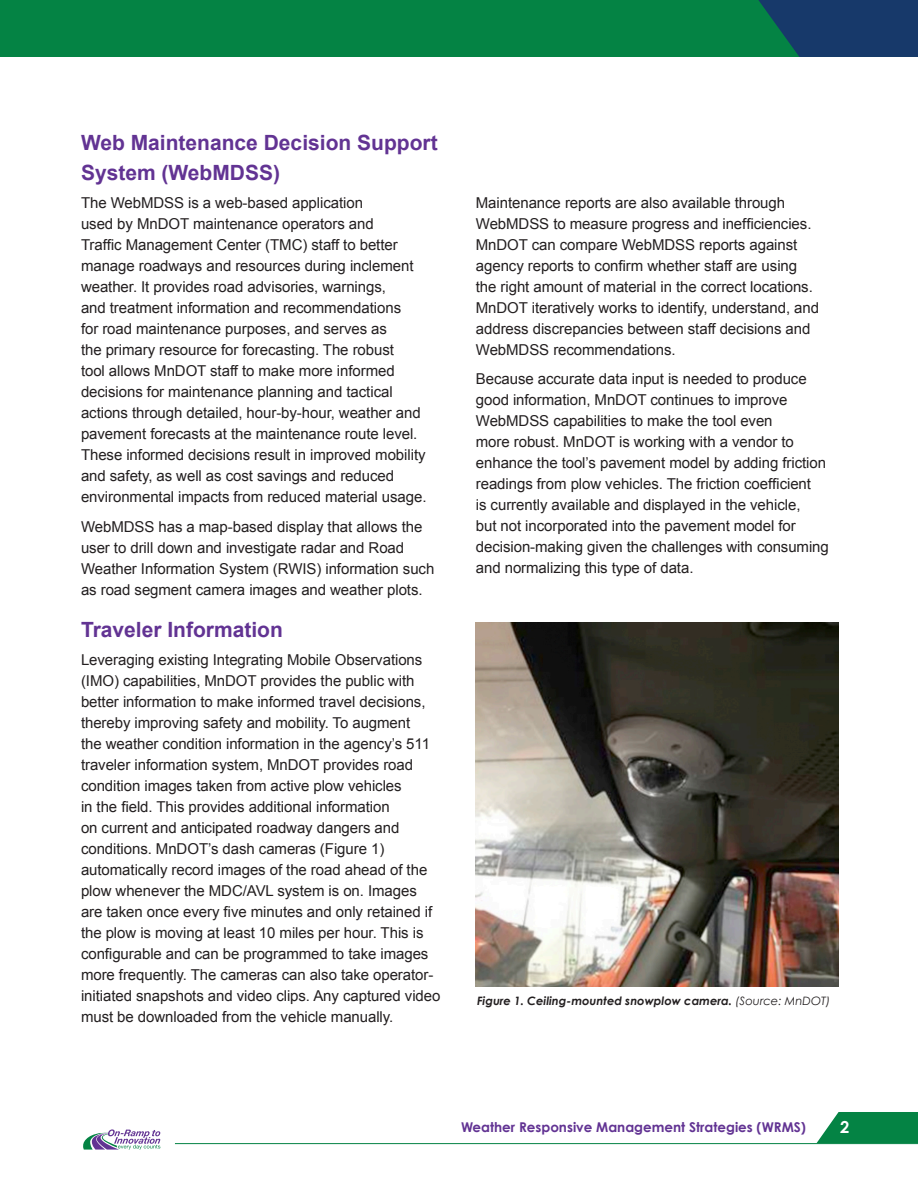
<style>
.page{position:relative;width:918px;height:1188px;background:#fff}
.page>*{position:absolute;margin:0;border:0;box-sizing:border-box;transform-origin:0 0}
.t1{font:700 21px/30px "Arial";color:#623393}
.t2{font:700 16.5px "Century Gothic";color:#fff}
.t3{font:15px/21px "Arial";letter-spacing:-.005em;color:#231f20}
.t4{font:700 13.5px "Century Gothic";color:#623393}
.t5{font:italic 700 11.55px "Century Gothic";color:#231f20}
.s1{font-weight:400}
</style>
<div class="page">
<svg style="left:816px;top:1112px;width:102px;height:31px"></svg>
<hr style="left:175px;top:1143px;width:743px;height:1px;background:#048344">
<svg style="left:83px;top:1129px;width:77px;height:21px"></svg>
<div style="left:0;top:0;width:918px;height:57px;background:#048344"></div>
<svg style="left:758px;top:0;width:160px;height:57px"></svg>
<img style="left:476px;top:622px;width:362px;height:365px">
<h2 class="t1" style="left:81px;top:129px;width:358px">Web Maintenance Decision Support<br>System (WebMDSS)</h2>
<p class="t3" style="left:81px;top:192px;width:347px">The WebMDSS is a web-based application<br>used by MnDOT maintenance operators and<br>Traffic Management Center (TMC) staff to better manage roadways and resources during inclement weather. It provides road advisories, warnings,<br>and treatment information and recommendations<br>for road maintenance purposes, and serves as<br>the primary resource for forecasting. The robust<br>tool allows MnDOT staff to make more informed decisions for maintenance planning and tactical actions through detailed, hour-by-hour, weather and pavement forecasts at the maintenance route level.<br>These informed decisions result in improved mobility and safety, as well as cost savings and reduced environmental impacts from reduced material usage.</p>
<p class="t3" style="left:81px;top:516px;width:355px">WebMDSS has a map-based display that allows the user to drill down and investigate radar and Road Weather Information System (RWIS) information such as road segment camera images and weather plots.</p>
<h2 class="t1" style="left:81px;top:616px;width:203px">Traveler Information</h2>
<p class="t3" style="left:81px;top:649px;width:361px">Leveraging existing Integrating Mobile Observations (IMO) capabilities, MnDOT provides the public with better information to make informed travel decisions, thereby improving safety and mobility. To augment<br>the weather condition information in the agency’s 511 traveler information system, MnDOT provides road condition images taken from active plow vehicles<br>in the field. This provides additional information<br>on current and anticipated roadway dangers and conditions. MnDOT’s dash cameras (Figure 1) automatically record images of the road ahead of the plow whenever the MDC/AVL system is on. Images are taken once every five minutes and only retained if the plow is moving at least 10 miles per hour. This is configurable and can be programmed to take images more frequently. The cameras can also take operator&shy;initiated snapshots and video clips. Any captured video must be downloaded from the vehicle manually.</p>
<p class="t3" style="left:476px;top:192px;width:345px">Maintenance reports are also available through WebMDSS to measure progress and inefficiencies.<br>MnDOT can compare WebMDSS reports against agency reports to confirm whether staff are using the right amount of material in the correct locations.<br>MnDOT iteratively works to identify, understand, and address discrepancies between staff decisions and WebMDSS recommendations.</p>
<p class="t3" style="left:476px;top:369px;width:355px">Because accurate data input is needed to produce good information, MnDOT continues to improve WebMDSS capabilities to make the tool even<br>more robust. MnDOT is working with a vendor to enhance the tool’s pavement model by adding friction readings from plow vehicles. The friction coefficient<br>is currently available and displayed in the vehicle,<br>but not incorporated into the pavement model for decision-making given the challenges with consuming and normalizing this type of data.</p>
<p class="t5" style="left:477px;top:994px;width:355px">Figure 1. Ceiling-mounted snowplow camera. <span class="s1">(Source: MnDOT)</span></p>
<p class="t4" style="left:461px;top:1119px;width:346px">Weather Responsive Management Strategies (WRMS)</p>
<p class="t2" style="left:840px;top:1117px;width:11px">2</p>
</div>
